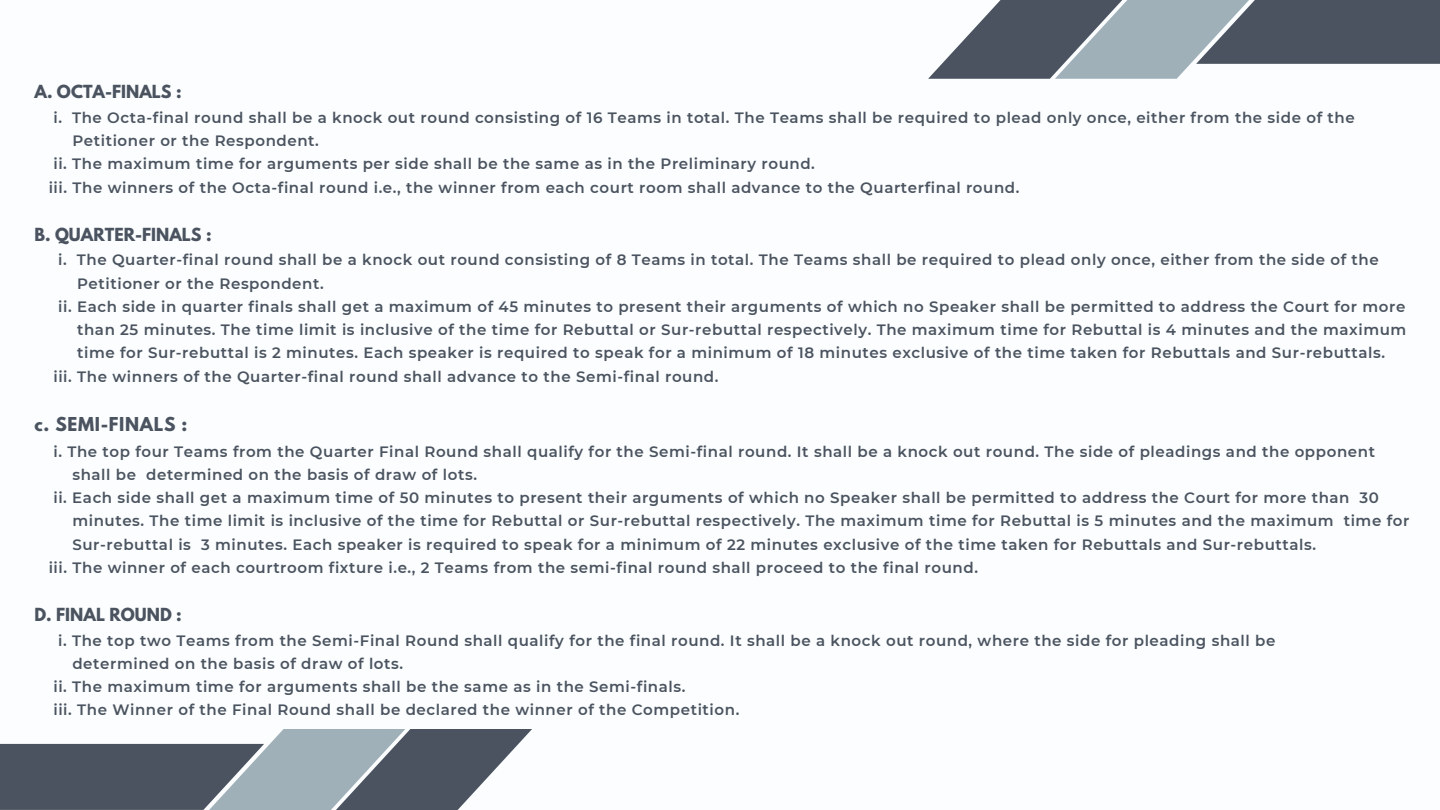
<style>
.page{position:relative;width:1440px;height:810px;background:#fbfdfe}
.page>*{position:absolute;margin:0;border:0;box-sizing:border-box;transform-origin:0 0}
.t1{font:700 17px "League Spartan";letter-spacing:.04em;color:#4a535f}
.t2{font:700 16px "League Spartan";color:#4a535f}
.t3{font:600 15px "Montserrat";letter-spacing:.04em;color:#4a535f}
</style>
<div class="page">
<svg style="left:0;top:729px;width:532px;height:81px"></svg>
<svg style="left:928px;top:0;width:512px;height:79px"></svg>
<p class="t2" style="left:34px;top:84px;width:149px">A. OCTA-FINALS :</p>
<p class="t3" style="left:53px;top:108px;width:1303px">i. The Octa-final round shall be a knock out round consisting of 16 Teams in total. The Teams shall be required to plead only once, either from the side of the</p>
<p class="t3" style="left:72px;top:132px;width:248px">Petitioner or the Respondent.</p>
<p class="t3" style="left:53px;top:155px;width:763px">ii. The maximum time for arguments per side shall be the same as in the Preliminary round.</p>
<p class="t3" style="left:49px;top:178px;width:972px">iii. The winners of the Octa-final round i.e., the winner from each court room shall advance to the Quarterfinal round.</p>
<p class="t2" style="left:34px;top:226px;width:179px">B. QUARTER-FINALS :</p>
<p class="t3" style="left:58px;top:251px;width:1322px">i. The Quarter-final round shall be a knock out round consisting of 8 Teams in total. The Teams shall be required to plead only once, either from the side of the</p>
<p class="t3" style="left:77px;top:274px;width:248px">Petitioner or the Respondent.</p>
<p class="t3" style="left:58px;top:297px;width:1349px">ii. Each side in quarter finals shall get a maximum of 45 minutes to present their arguments of which no Speaker shall be permitted to address the Court for more</p>
<p class="t3" style="left:77px;top:321px;width:1331px">than 25 minutes. The time limit is inclusive of the time for Rebuttal or Sur-rebuttal respectively. The maximum time for Rebuttal is 4 minutes and the maximum</p>
<p class="t3" style="left:77px;top:344px;width:1309px">time for Sur-rebuttal is 2 minutes. Each speaker is required to speak for a minimum of 18 minutes exclusive of the time taken for Rebuttals and Sur-rebuttals.</p>
<p class="t3" style="left:53px;top:367px;width:667px">iii. The winners of the Quarter-final round shall advance to the Semi-final round.</p>
<p class="t1" style="left:34px;top:416px;width:155px">c. SEMI-FINALS :</p>
<p class="t3" style="left:53px;top:442px;width:1323px">i. The top four Teams from the Quarter Final Round shall qualify for the Semi-final round. It shall be a knock out round. The side of pleadings and the opponent</p>
<p class="t3" style="left:72px;top:465px;width:406px">shall be determined on the basis of draw of lots.</p>
<p class="t3" style="left:53px;top:489px;width:1327px">ii. Each side shall get a maximum time of 50 minutes to present their arguments of which no Speaker shall be permitted to address the Court for more than 30</p>
<p class="t3" style="left:72px;top:512px;width:1339px">minutes. The time limit is inclusive of the time for Rebuttal or Sur-rebuttal respectively. The maximum time for Rebuttal is 5 minutes and the maximum time for</p>
<p class="t3" style="left:72px;top:535px;width:1245px">Sur-rebuttal is 3 minutes. Each speaker is required to speak for a minimum of 22 minutes exclusive of the time taken for Rebuttals and Sur-rebuttals.</p>
<p class="t3" style="left:49px;top:558px;width:931px">iii. The winner of each courtroom fixture i.e., 2 Teams from the semi-final round shall proceed to the final round.</p>
<p class="t2" style="left:34px;top:606px;width:149px">D. FINAL ROUND :</p>
<p class="t3" style="left:58px;top:631px;width:1219px">i. The top two Teams from the Semi-Final Round shall qualify for the final round. It shall be a knock out round, where the side for pleading shall be</p>
<p class="t3" style="left:72px;top:654px;width:332px">determined on the basis of draw of lots.</p>
<p class="t3" style="left:53px;top:678px;width:634px">ii. The maximum time for arguments shall be the same as in the Semi-finals.</p>
<p class="t3" style="left:53px;top:701px;width:687px">iii. The Winner of the Final Round shall be declared the winner of the Competition.</p>
</div>
